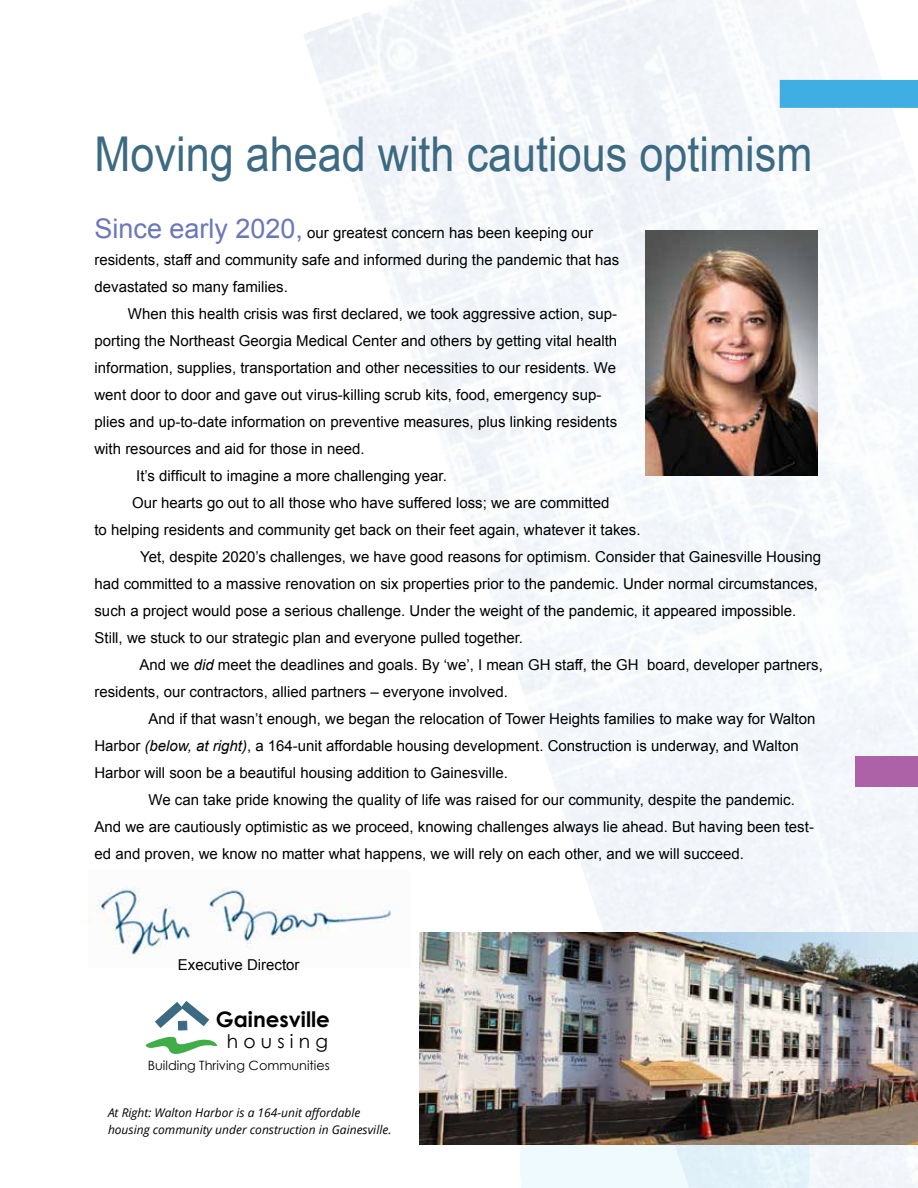
<style>
.page{position:relative;width:918px;height:1188px;background:#fff}
.page>*{position:absolute;margin:0;border:0;box-sizing:border-box;transform-origin:0 0}
.t1{font:48px "Arial";color:#3c6a82;scale:.9 1}
.t2{font:700 21.3px "Century Gothic";color:#000}
.t3{font:18.75px "Century Gothic";color:#000}
.t4{font:15px/27px "Arial";color:#000}
.t5{font:12.75px "Century Gothic";color:#000}
.t6{font:italic 12px/16.5px "Open Sans";color:#000}
.s1{font-size:27px;color:#6a77b9}
.s2{font-style:italic}
</style>
<div class="page">
<img style="left:303px;top:0;width:615px;height:1188px">
<img style="left:89px;top:870px;width:320px;height:97px">
<svg style="left:520px;top:1145px;width:290px;height:43px;background:#e8f6fc"></svg>
<img style="left:646px;top:231px;width:171px;height:244px">
<div style="left:855px;top:756px;width:63px;height:31px;background:#ad61a7"></div>
<img style="left:419px;top:933px;width:499px;height:212px">
<svg style="left:145px;top:1001px;width:73px;height:53px"></svg>
<div style="left:780px;top:80px;width:138px;height:28px;background:#3eaee3"></div>
<h1 class="t1" style="left:94px;top:123px;width:799px">Moving ahead with cautious optimism</h1>
<p class="t4" style="left:94px;top:220px;width:526px"><span class="s1">Since early 2020,</span> our greatest concern has been keeping our residents, staff and community safe and informed during the pandemic that has devastated so many families.</p>
<p class="t4" style="left:128px;top:301px;width:491px">When this health crisis was first declared, we took aggressive action, sup-</p>
<p class="t4" style="left:94px;top:328px;width:524px">porting the Northeast Georgia Medical Center and others by getting vital health</p>
<p class="t4" style="left:94px;top:355px;width:523px">information, supplies, transportation and other necessities to our residents. We</p>
<p class="t4" style="left:94px;top:382px;width:508px">went door to door and gave out virus-killing scrub kits, food, emergency sup-</p>
<p class="t4" style="left:94px;top:409px;width:524px">plies and up-to-date information on preventive measures, plus linking residents</p>
<p class="t4" style="left:94px;top:436px;width:272px">with resources and aid for those in need.</p>
<p class="t4" style="left:136px;top:463px;width:312px">It’s difficult to imagine a more challenging year.</p>
<p class="t4" style="left:132px;top:490px;width:479px">Our hearts go out to all those who have suffered loss; we are committed</p>
<p class="t4" style="left:94px;top:517px;width:548px">to helping residents and community get back on their feet again, whatever it takes.</p>
<p class="t4" style="left:140px;top:544px;width:683px">Yet, despite 2020’s challenges, we have good reasons for optimism. Consider that Gainesville Housing</p>
<p class="t4" style="left:94px;top:571px;width:725px">had committed to a massive renovation on six properties prior to the pandemic. Under normal circumstances,</p>
<p class="t4" style="left:94px;top:598px;width:703px">such a project would pose a serious challenge. Under the weight of the pandemic, it appeared impossible.</p>
<p class="t4" style="left:94px;top:625px;width:430px">Still, we stuck to our strategic plan and everyone pulled together.</p>
<p class="t4" style="left:140px;top:652px;width:685px">And we <span class="s2">did</span> meet the deadlines and goals. By ‘we’, I mean GH staff, the GH board, developer partners,</p>
<p class="t4" style="left:94px;top:679px;width:415px">residents, our contractors, allied partners – everyone involved.</p>
<p class="t4" style="left:148px;top:706px;width:669px">And if that wasn’t enough, we began the relocation of Tower Heights families to make way for Walton</p>
<p class="t4" style="left:94px;top:733px;width:706px">Harbor <span class="s2">(below, at right)</span>, a 164-unit affordable housing development. Construction is underway, and Walton</p>
<p class="t4" style="left:94px;top:760px;width:415px">Harbor will soon be a beautiful housing addition to Gainesville.</p>
<p class="t4" style="left:148px;top:787px;width:648px">We can take pride knowing the quality of life was raised for our community, despite the pandemic.</p>
<p class="t4" style="left:94px;top:814px;width:721px">And we are cautiously optimistic as we proceed, knowing challenges always lie ahead. But having been test-</p>
<p class="t4" style="left:94px;top:841px;width:651px">ed and proven, we know no matter what happens, we will rely on each other, and we will succeed.</p>
<p class="t4" style="left:178px;top:952px;width:123px">Executive Director</p>
<h2 class="t2" style="left:216px;top:1005px;width:116px">Gainesville</h2>
<p class="t3" style="left:227px;top:1029px;width:103px">h o u s i n g</p>
<p class="t5" style="left:148px;top:1058px;width:183px">Building Thriving Communities</p>
<p class="t6" style="left:108px;top:1104px;width:285px">At Right: Walton Harbor is a 164-unit affordable housing community under construction in Gainesville.</p>
</div>
